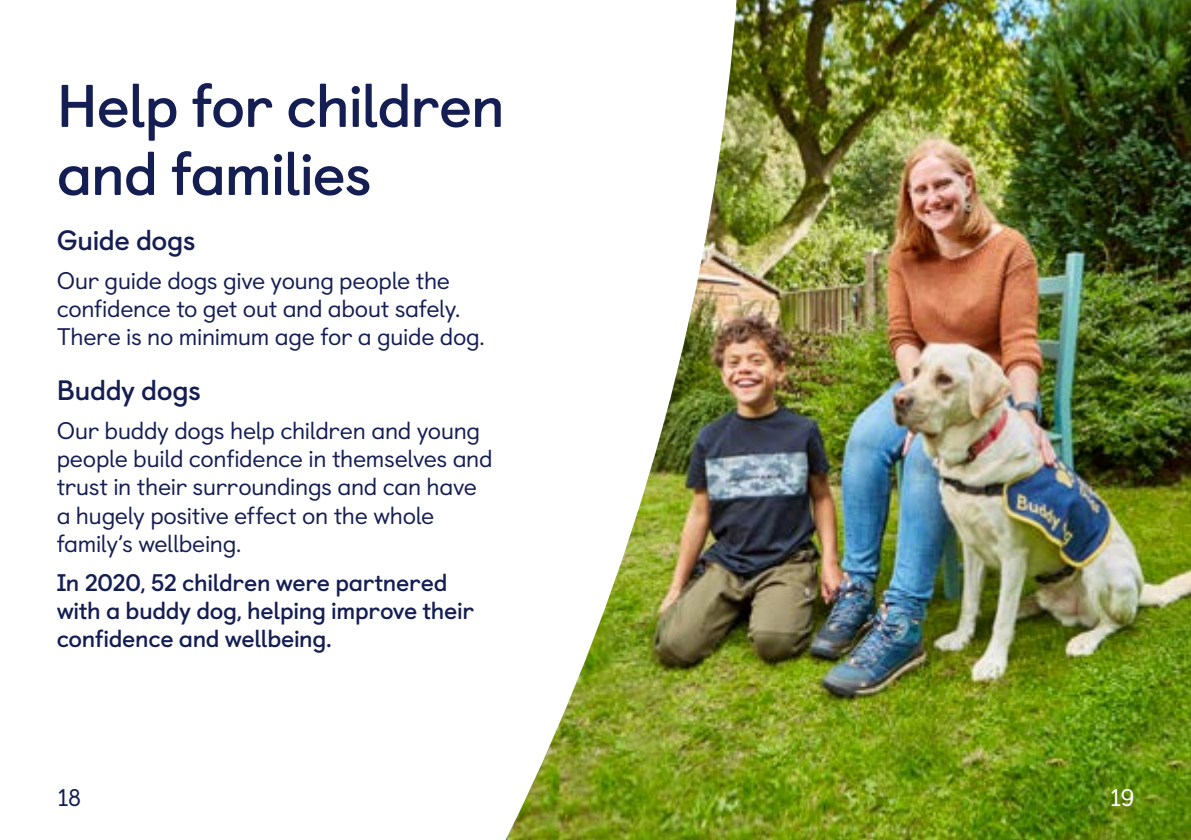
<style>
.page{position:relative;width:1191px;height:840px;background:#fff}
.page>*{position:absolute;margin:0;border:0;box-sizing:border-box;transform-origin:0 0}
.t1{font:700 60px/68px "Castledown";letter-spacing:-.02em;color:#151e53}
.t2{font:700 28px "Castledown";letter-spacing:-.015em;color:#151e53}
.t3{font:24px/28px "Castledown";letter-spacing:-.015em;color:#151e53}
.t4{font:700 24px/28px "Castledown";letter-spacing:-.015em;color:#151e53}
.t5{font:24px "Castledown";color:#fff}
</style>
<div class="page">
<img style="left:935px;top:0;width:256px;height:839px">
<img style="left:506px;top:0;width:429px;height:839px">
<h1 class="t1" style="left:57px;top:67px;width:450px">Help for children and families</h1>
<p class="t2" style="left:57px;top:218px;width:141px">Guide dogs</p>
<p class="t3" style="left:57px;top:264px;width:430px">Our guide dogs give young people the confidence to get out and about safely.<br>There is no minimum age for a guide dog.</p>
<p class="t2" style="left:57px;top:368px;width:146px">Buddy dogs</p>
<p class="t3" style="left:57px;top:414px;width:437px">Our buddy dogs help children and young people build confidence in themselves and trust in their surroundings and can have a hugely positive effect on the whole family’s wellbeing.</p>
<p class="t4" style="left:57px;top:566px;width:419px">In 2020, 52 children were partnered with a buddy dog, helping improve their confidence and wellbeing.</p>
<p class="t3" style="left:58px;top:780px;width:24px">18</p>
<p class="t5" style="left:1110px;top:778px;width:25px">19</p>
</div>
